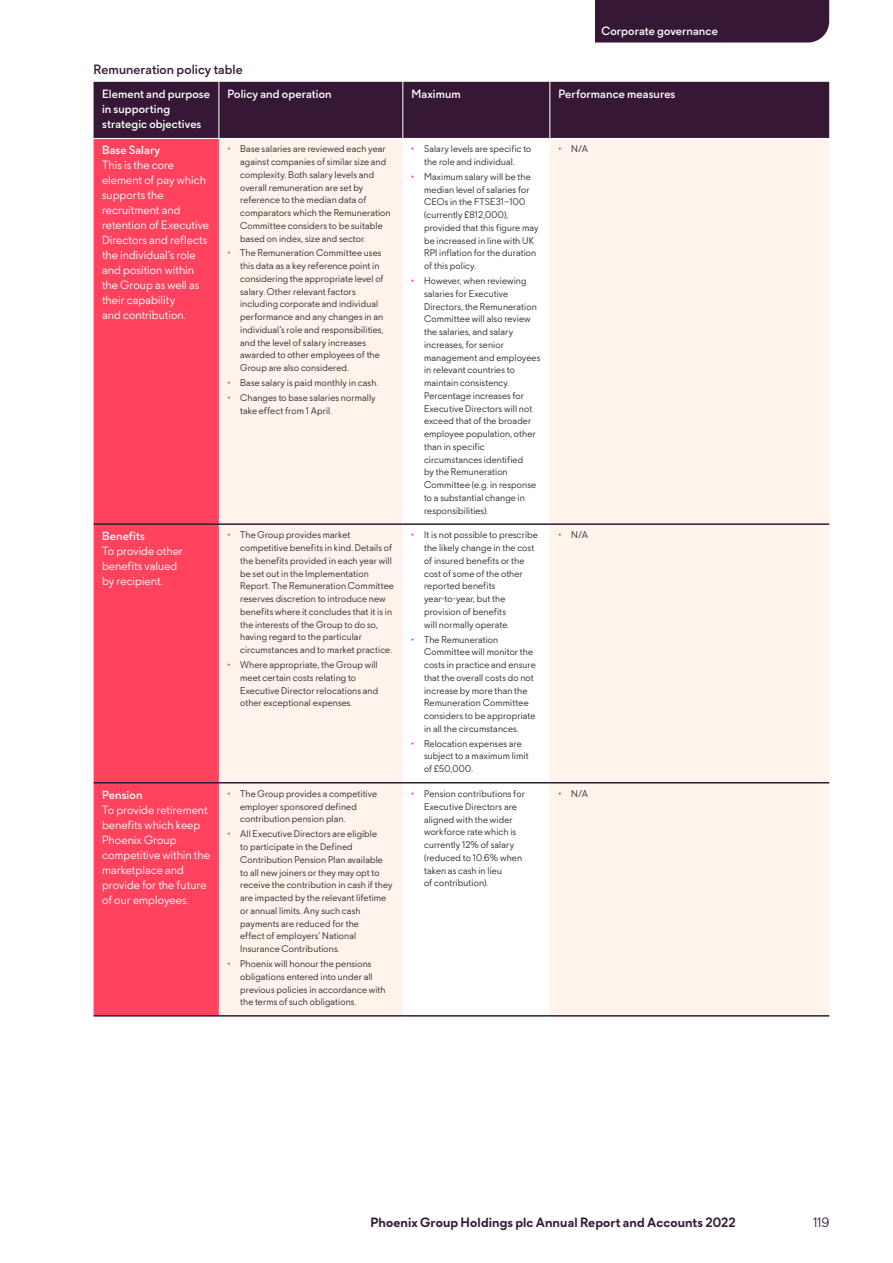
<style>
.page{position:relative;width:893px;height:1263px;background:#fff}
.page>*{position:absolute;margin:0;border:0;box-sizing:border-box;transform-origin:0 0}
.t1{font:700 13.5px "Phoenix Sans";letter-spacing:.01em;color:#361836}
.t2{font:500 13.5px "Phoenix Sans";letter-spacing:.01em;color:#361836}
.t3{font:13.5px "Phoenix Sans";color:#361836}
.t4{font:12px/15px "Phoenix Sans";letter-spacing:.005em;color:#fff}
.t5{font:500 12px/15px "Phoenix Sans";letter-spacing:.01em;color:#fff}
.t6{font:9.75px/12.8px "Phoenix Sans";letter-spacing:.015em;color:#2a2928}
.s1{color:#ff435e}
</style>
<div class="page">
<div style="left:94px;top:82px;width:735px;height:56px;background:#361836"></div>
<div style="left:94px;top:139px;width:125px;height:876px;background:#ff435e"></div>
<div style="left:219px;top:139px;width:610px;height:876px;background:#fff4ec"></div>
<svg style="left:403px;top:139px;width:147px;height:876px"></svg>
<hr style="left:219px;top:82px;width:1px;height:56px;background:#fff">
<hr style="left:402px;top:82px;width:1px;height:56px;background:#fff">
<hr style="left:549px;top:82px;width:1px;height:56px;background:#fff">
<hr style="left:94px;top:523px;width:125px;height:2px;background:#361836">
<hr style="left:219px;top:523px;width:184px;height:2px;background:#361836">
<hr style="left:403px;top:523px;width:147px;height:2px;background:#361836">
<hr style="left:550px;top:523px;width:279px;height:2px;background:#361836">
<hr style="left:94px;top:782px;width:125px;height:1px;background:#361836">
<hr style="left:219px;top:782px;width:184px;height:1px;background:#361836">
<hr style="left:403px;top:782px;width:147px;height:1px;background:#361836">
<hr style="left:550px;top:782px;width:279px;height:1px;background:#361836">
<hr style="left:94px;top:1015px;width:125px;height:1px;background:#361836">
<hr style="left:219px;top:1015px;width:184px;height:1px;background:#361836">
<hr style="left:403px;top:1015px;width:147px;height:1px;background:#361836">
<hr style="left:550px;top:1015px;width:279px;height:1px;background:#361836">
<div style="left:595px;top:0;width:234px;height:43px;background:#361836"></div>
<p class="t5" style="left:601px;top:23px;width:118px">Corporate governance</p>
<h1 class="t2" style="left:94px;top:60px;width:151px">Remuneration policy table</h1>
<p class="t5" style="left:102px;top:86px;width:109px">Element and purpose in supporting strategic objectives</p>
<p class="t5" style="left:227px;top:86px;width:106px">Policy and operation</p>
<p class="t5" style="left:411px;top:86px;width:51px">Maximum</p>
<p class="t5" style="left:558px;top:86px;width:118px">Performance measures</p>
<p class="t5" style="left:102px;top:142px;width:60px">Base Salary</p>
<p class="t4" style="left:102px;top:157px;width:108px">This is the core element of pay which supports the recruitment and retention of Executive<br>Directors and reflects the individual’s role and position within the Group as well as their capability<br>and contribution.</p>
<p class="t6" style="left:411px;top:142px;width:122px;text-align:center"><span class="s1">•</span> Salary levels are specific to the role and individual.</p>
<p class="t6" style="left:424px;top:170px;width:116px;text-indent:-13px"><span class="s1">•</span> Maximum salary will be the median level of salaries for<br>CEOs in the FTSE31–100 (currently £812,000), provided that this figure may be increased in line with UK<br>RPI inflation for the duration of this policy.</p>
<p class="t6" style="left:424px;top:274px;width:118px;text-indent:-13px"><span class="s1">•</span> However, when reviewing salaries for Executive<br>Directors, the Remuneration<br>Committee will also review the salaries, and salary increases, for senior management and employees in relevant countries to maintain consistency.<br>Percentage increases for<br>Executive Directors will not exceed that of the broader employee population, other than in specific circumstances identified<br>by the Remuneration<br>Committee (e.g. in response to a substantial change in responsibilities).</p>
<p class="t6" style="left:240px;top:142px;width:152px;text-indent:-13px"><span class="s1">•</span> Base salaries are reviewed each year against companies of similar size and complexity. Both salary levels and overall remuneration are set by reference to the median data of comparators which the Remuneration Committee considers to be suitable based on index, size and sector.</p>
<p class="t6" style="left:240px;top:246px;width:145px;text-indent:-13px"><span class="s1">•</span> The Remuneration Committee uses this data as a key reference point in considering the appropriate level of salary. Other relevant factors including corporate and individual performance and any changes in an individual’s role and responsibilities, and the level of salary increases awarded to other employees of the Group are also considered.</p>
<p class="t6" style="left:227px;top:376px;width:152px"><span class="s1">•</span> Base salary is paid monthly in cash.</p>
<p class="t6" style="left:240px;top:391px;width:137px;text-indent:-13px"><span class="s1">•</span> Changes to base salaries normally take effect from 1 April.</p>
<p class="t6" style="left:558px;top:142px;width:31px"><span class="s1">•</span> N/A</p>
<p class="t5" style="left:102px;top:528px;width:44px">Benefits</p>
<p class="t4" style="left:102px;top:543px;width:82px">To provide other benefits valued by recipient.</p>
<p class="t5" style="left:102px;top:787px;width:42px">Pension</p>
<p class="t4" style="left:102px;top:802px;width:109px">To provide retirement benefits which keep<br>Phoenix Group competitive within the marketplace and provide for the future of our employees.</p>
<p class="t6" style="left:240px;top:528px;width:155px;text-indent:-13px"><span class="s1">•</span> The Group provides market competitive benefits in kind. Details of the benefits provided in each year will be set out in the Implementation Report. The Remuneration Committee reserves discretion to introduce new benefits where it concludes that it is in the interests of the Group to do so, having regard to the particular circumstances and to market practice.</p>
<p class="t6" style="left:240px;top:658px;width:140px;text-indent:-13px"><span class="s1">•</span> Where appropriate, the Group will meet certain costs relating to Executive Director relocations and other exceptional expenses.</p>
<p class="t6" style="left:240px;top:787px;width:138px;text-indent:-13px"><span class="s1">•</span> The Group provides a competitive employer sponsored defined contribution pension plan.</p>
<p class="t6" style="left:240px;top:827px;width:154px;text-indent:-13px"><span class="s1">•</span> All Executive Directors are eligible<br>to participate in the Defined Contribution Pension Plan available to all new joiners or they may opt to receive the contribution in cash if they are impacted by the relevant lifetime or annual limits. Any such cash payments are reduced for the<br>effect of employers’ National Insurance Contributions.</p>
<p class="t6" style="left:240px;top:957px;width:147px;text-indent:-13px"><span class="s1">•</span> Phoenix will honour the pensions obligations entered into under all previous policies in accordance with the terms of such obligations.</p>
<p class="t6" style="left:424px;top:528px;width:115px;text-indent:-13px"><span class="s1">•</span> It is not possible to prescribe the likely change in the cost of insured benefits or the cost of some of the other reported benefits year-to-year, but the provision of benefits<br>will normally operate.</p>
<p class="t6" style="left:424px;top:632px;width:113px;text-indent:-13px"><span class="s1">•</span> The Remuneration<br>Committee will monitor the costs in practice and ensure that the overall costs do not increase by more than the<br>Remuneration Committee considers to be appropriate in all the circumstances.</p>
<p class="t6" style="left:424px;top:737px;width:106px;text-indent:-13px"><span class="s1">•</span> Relocation expenses are subject to a maximum limit of £50,000.</p>
<p class="t6" style="left:558px;top:528px;width:31px"><span class="s1">•</span> N/A</p>
<p class="t6" style="left:424px;top:787px;width:102px;text-indent:-13px"><span class="s1">•</span> Pension contributions for<br>Executive Directors are aligned with the wider workforce rate which is currently 12% of salary (reduced to 10.6% when taken as cash in lieu<br>of contribution).</p>
<p class="t6" style="left:558px;top:787px;width:31px"><span class="s1">•</span> N/A</p>
<h1 class="t1" style="left:370px;top:1214px;width:367px">Phoenix Group Holdings plc Annual Report and Accounts 2022</h1>
<h1 class="t3" style="left:813px;top:1214px;width:18px">119</h1>
</div>
